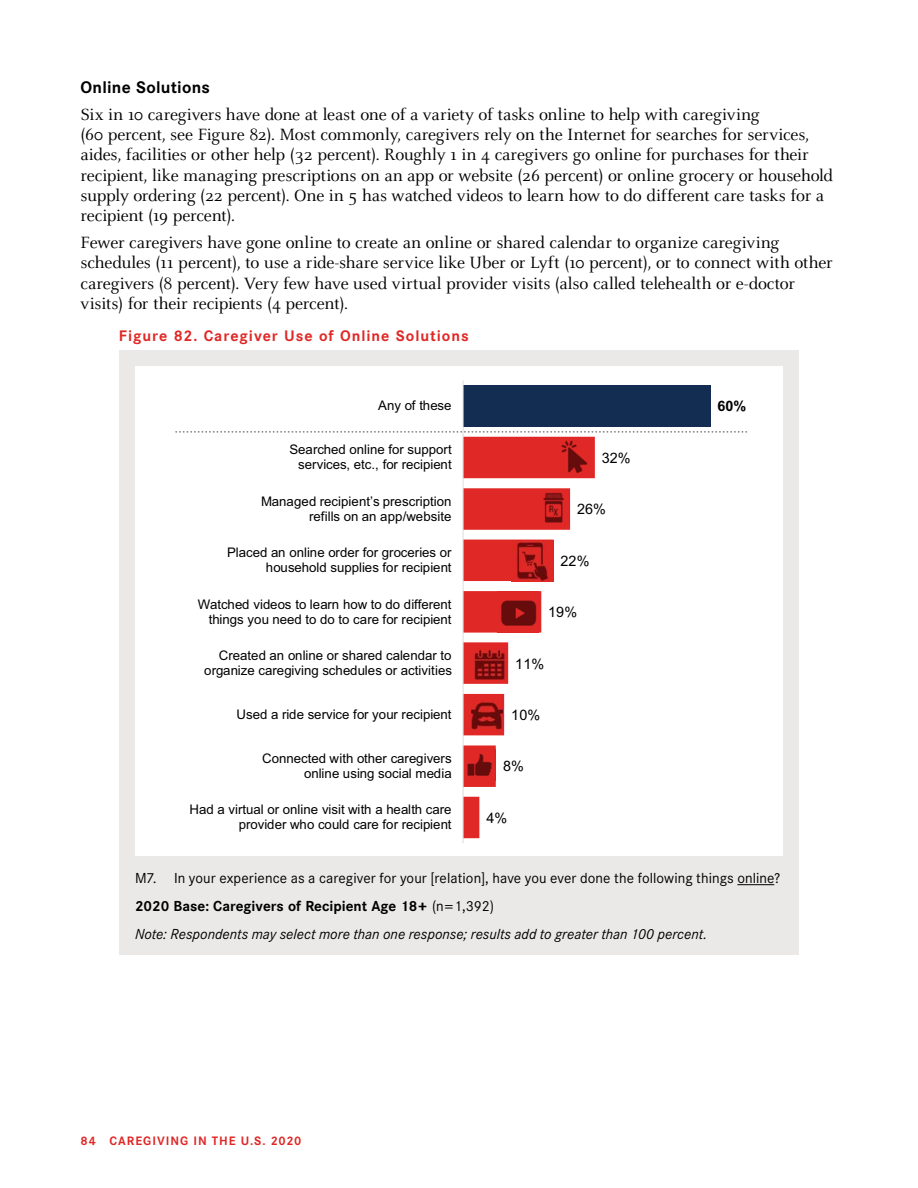
<style>
.page{position:relative;width:918px;height:1188px;background:#fff}
.page>*{position:absolute;margin:0;border:0;box-sizing:border-box;transform-origin:0 0}
.t1{font:18px/20.2px "Celeste Pro";letter-spacing:-.015em;color:#000}
.t2{font:700 16.5px "Corporate S";letter-spacing:.015em;color:#000}
.CaptionLine2{font:700 15px "Corporate S";letter-spacing:.065em;color:#e02826}
.t3{font:14.4px "Arial";letter-spacing:.005em;color:#000}
.t4{font:700 14.4px "Arial";color:#000}
.Question{font:14.25px "Corporate S";letter-spacing:.005em;color:#000}
.Rounding{font:italic 14.25px "Corporate S";color:#000}
.Base{font:700 14.25px "Corporate S";color:#000}
.t5{font:13.2px/15.1px "Arial";color:#000;text-align:right}
.t6{font:700 12px "Corporate S";letter-spacing:.08em;color:#e02826}
.s1{font-weight:400}
</style>
<div class="page">
<div style="left:119px;top:350px;width:679px;height:605px;background:#eae9e8"></div>
<hr style="left:737px;top:884px;width:37px;height:1px;background:#000">
<div style="left:135px;top:367px;width:648px;height:489px;background:#fff"></div>
<div style="left:463px;top:385px;width:247px;height:42px;background:#132d52"></div>
<svg style="left:464px;top:437px;width:131px;height:401px"></svg>
<hr style="left:463px;top:380px;width:1px;height:463px;background:#dcddde">
<svg style="left:176px;top:431px;width:570px;height:2px"></svg>
<img style="left:555px;top:438px;width:39px;height:39px">
<img style="left:538px;top:492px;width:31px;height:31px">
<img style="left:512px;top:541px;width:41px;height:41px">
<img style="left:497px;top:592px;width:42px;height:42px">
<img style="left:474px;top:649px;width:31px;height:31px">
<img style="left:471px;top:700px;width:31px;height:31px">
<img style="left:464px;top:749px;width:31px;height:31px">
<h4 class="t2" style="left:81px;top:77px;width:131px">Online Solutions</h4>
<p class="t1" style="left:81px;top:104px;width:754px">Six in 10 caregivers have done at least one of a variety of tasks online to help with caregiving<br>(60 percent, see Figure 82). Most commonly, caregivers rely on the Internet for searches for services, aides, facilities or other help (32 percent). Roughly 1 in 4 caregivers go online for purchases for their recipient, like managing prescriptions on an app or website (26 percent) or online grocery or household supply ordering (22 percent). One in 5 has watched videos to learn how to do different care tasks for a recipient (19 percent).</p>
<p class="t1" style="left:81px;top:232px;width:754px">Fewer caregivers have gone online to create an online or shared calendar to organize caregiving schedules (11 percent), to use a ride-share service like Uber or Lyft (10 percent), or to connect with other caregivers (8 percent). Very few have used virtual provider visits (also called telehealth or e-doctor visits) for their recipients (4 percent).</p>
<p class="CaptionLine2" style="left:119px;top:327px;width:352px">Figure 82. Caregiver Use of Online Solutions</p>
<p class="t5" style="left:378px;top:398px;width:75px">Any of these</p>
<p class="t5" style="left:289px;top:442px;width:164px">Searched online for support services, etc., for recipient</p>
<p class="t5" style="left:261px;top:493px;width:192px">Managed recipient’s prescription refills on an app/website</p>
<p class="t5" style="left:227px;top:545px;width:226px">Placed an online order for groceries or household supplies for recipient</p>
<p class="t5" style="left:198px;top:596px;width:255px">Watched videos to learn how to do different things you need to do to care for recipient</p>
<p class="t5" style="left:204px;top:648px;width:249px">Created an online or shared calendar to organize caregiving schedules or activities</p>
<p class="t5" style="left:237px;top:707px;width:217px">Used a ride service for your recipient</p>
<p class="t5" style="left:262px;top:751px;width:191px">Connected with other caregivers online using social media</p>
<p class="t5" style="left:190px;top:802px;width:263px">Had a virtual or online visit with a health care provider who could care for recipient</p>
<p class="t3" style="left:602px;top:448px;width:30px">32%</p>
<p class="t3" style="left:577px;top:499px;width:30px">26%</p>
<p class="t3" style="left:561px;top:551px;width:30px">22%</p>
<p class="t3" style="left:548px;top:602px;width:30px">19%</p>
<p class="t3" style="left:515px;top:654px;width:30px">11%</p>
<p class="t3" style="left:511px;top:705px;width:30px">10%</p>
<p class="t3" style="left:503px;top:756px;width:22px">8%</p>
<p class="t3" style="left:487px;top:808px;width:22px">4%</p>
<p class="t4" style="left:717px;top:396px;width:30px">60%</p>
<p class="Question" style="left:135px;top:870px;width:647px">M7. In your experience as a caregiver for your [relation], have you ever done the following things online?</p>
<p class="Base" style="left:135px;top:898px;width:361px">2020 Base: Caregivers of Recipient Age 18+ <span class="s1">(n=1,392)</span></p>
<p class="Rounding" style="left:135px;top:925px;width:574px">Note: Respondents may select more than one response; results add to greater than 100 percent.</p>
<p class="t6" style="left:81px;top:1134px;width:222px">84 CAREGIVING IN THE U.S. 2020</p>
</div>
